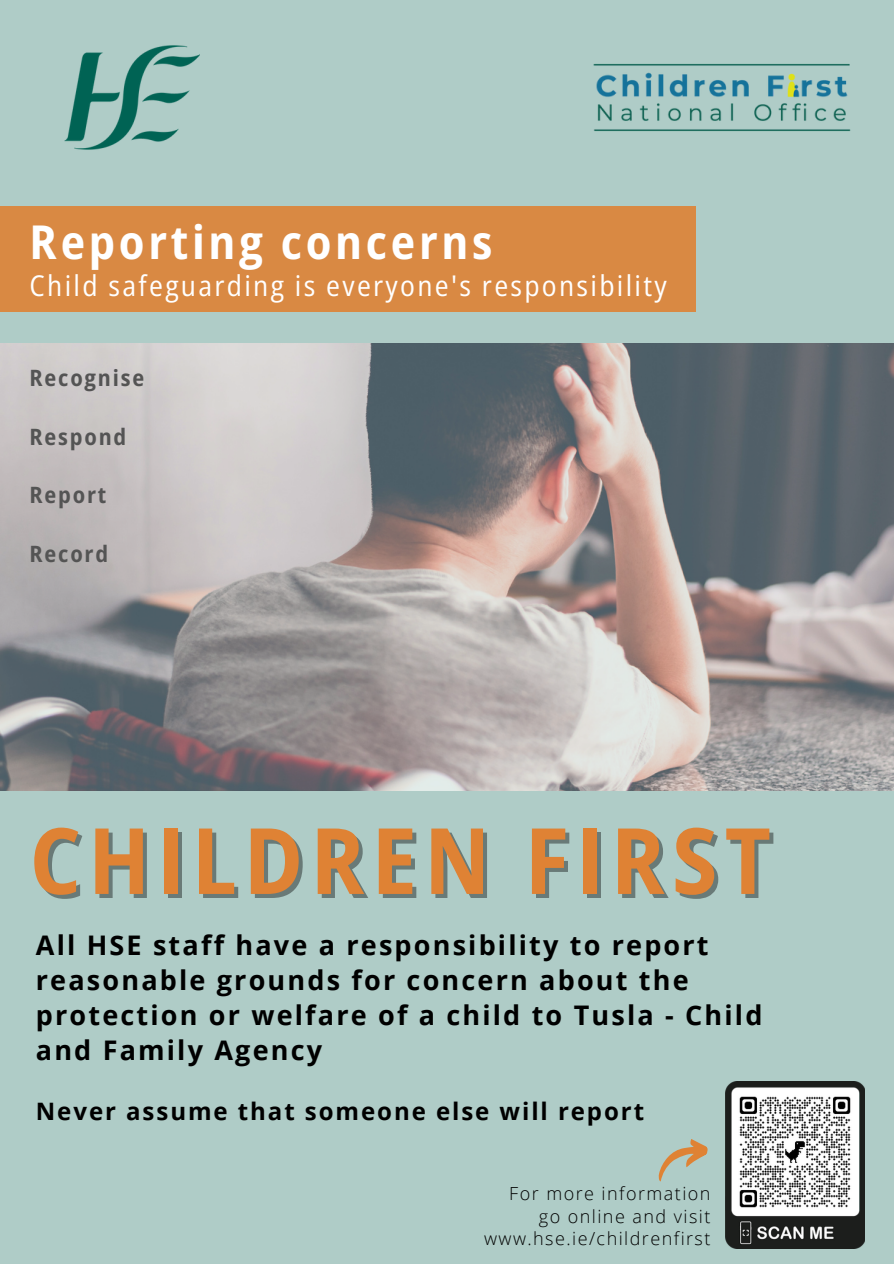
<style>
.page{position:relative;width:894px;height:1264px;background:#fff}
.page>*{position:absolute;margin:0;border:0;box-sizing:border-box;transform-origin:0 0}
.t1{font:700 semi-condensed 91.5px "Open Sans";letter-spacing:.08em;color:#df8234}
.t2{font:700 semi-condensed 46.5px "Open Sans";letter-spacing:.08em;color:#fff}
.t3{font:semi-condensed 28.5px "Open Sans";letter-spacing:.08em;color:#fff}
.t4{font:700 27px/35px "Open Sans";letter-spacing:.08em;color:#000}
.t5{font:700 24px "Open Sans";letter-spacing:.08em;color:#000}
.t6{font:700 semi-condensed 22.5px "Open Sans";letter-spacing:.08em;color:#545454}
.t7{font:300 18px/22.5px "Open Sans";letter-spacing:.08em;color:#000;text-align:right}
</style>
<div class="page">
<div style="left:0;top:0;width:893px;height:1263px;background:#afccc7"></div>
<img style="left:593px;top:63px;width:258px;height:69px">
<img style="left:64px;top:45px;width:135px;height:105px">
<div style="left:0;top:206px;width:695px;height:106px;background:#d98943"></div>
<img style="left:0;top:344px;width:893px;height:447px">
<svg style="left:658px;top:1139px;width:50px;height:43px"></svg>
<img style="left:725px;top:1081px;width:139px;height:167px">
<p class="t2" style="left:30px;top:209px;width:464px">Reporting concerns</p>
<p class="t3" style="left:30px;top:266px;width:638px">Child safeguarding is everyone's responsibility</p>
<p class="t6" style="left:30px;top:362px;width:116px">Recognise</p>
<p class="t6" style="left:30px;top:421px;width:98px">Respond</p>
<p class="t6" style="left:30px;top:479px;width:78px">Report</p>
<p class="t6" style="left:30px;top:538px;width:80px">Record</p>
<p class="t1" style="left:30px;top:796px;width:742px">CHILDREN FIRST</p>
<p class="t4" style="left:36px;top:927px;width:727px">All HSE staff have a responsibility to report reasonable grounds for concern about the protection or welfare of a child to Tusla - Child and Family Agency</p>
<p class="t5" style="left:36px;top:1094px;width:609px">Never assume that someone else will report</p>
<p class="t7" style="left:509px;top:1182px;width:203px">For more information</p>
<p class="t7" style="left:484px;top:1204px;width:228px">go online and visit www.hse.ie/childrenfirst</p>
</div>
